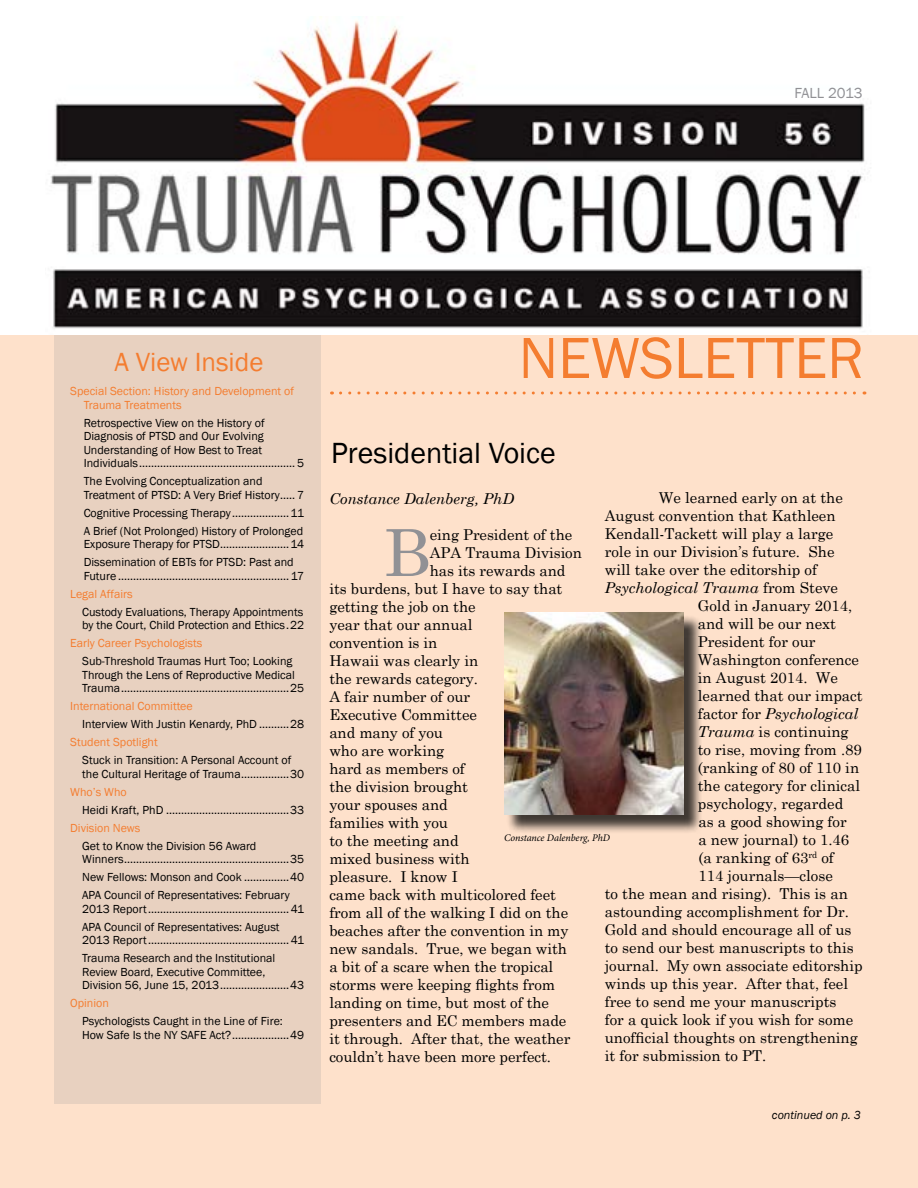
<style>
.page{position:relative;width:918px;height:1188px;background:#fee1cb}
.page>*{position:absolute;margin:0;border:0;box-sizing:border-box;transform-origin:0 0}
.t1{font:64.8px "Century Schoolbook";color:#919195}
.t2{font:60px "Franklin Gothic";color:#f47d30}
.t3{font:30px "Franklin Gothic";color:#000}
.t4{font:27px "Franklin Gothic";color:#f47d30}
.t5{font:15px "Century Schoolbook";color:#000}
.t6{font:italic 15px "Century Schoolbook";color:#000}
.t7{font:15px "Franklin Gothic";letter-spacing:-.025em;color:#919195}
.t8{font:12px/13.5px "Franklin Gothic";color:#000}
.t9{font:12px/13.5px "Franklin Gothic";color:#f47d30}
.t10{font:italic 12px "Franklin Gothic";color:#000}
.t11{font:italic 10.05px "Minion Pro";letter-spacing:-.005em;color:#000}
.s1{font-style:normal}
.s2{font-style:italic}
</style>
<div class="page">
<div style="left:0;top:0;width:918px;height:335px;background:#fff"></div>
<div style="left:54px;top:335px;width:266px;height:768px;background:#e8d1c0"></div>
<svg style="left:341px;top:392px;width:524px;height:2px"></svg>
<img style="left:50px;top:16px;width:815px;height:313px">
<div style="left:507px;top:615px;width:196px;height:219px;background:#000;opacity:.75"></div>
<img style="left:504px;top:612px;width:180px;height:202px">
<p class="t7" style="left:795px;top:83px;width:16px">Fall</p>
<p class="t7" style="left:828px;top:83px;width:36px">2013</p>
<h3 class="t4" style="left:115px;top:345px;width:150px">A View Inside</h3>
<p class="t9" style="left:84px;top:385px;width:212px;text-indent:-14px">Special Section: History and Development of<br>Trauma Treatments</p>
<p class="t8" style="left:84px;top:416px;width:222px">Retrospective View on the History of Diagnosis of PTSD and Our Evolving Understanding of How Best to Treat Individuals.................................................... 5</p>
<p class="t8" style="left:84px;top:475px;width:222px">The Evolving Conceptualization and<br>Treatment of PTSD: A Very Brief History..... 7</p>
<p class="t8" style="left:84px;top:504px;width:222px;line-height:18px">Cognitive Processing Therapy ...................11<br>A Brief (Not Prolonged) History of Prolonged</p>
<p class="t8" style="left:84px;top:536px;width:222px;line-height:18px">Exposure Therapy for PTSD.......................14<br>Dissemination of EBTs for PTSD: Past and</p>
<p class="t8" style="left:84px;top:569px;width:222px">Future .........................................................17</p>
<p class="t9" style="left:70px;top:587px;width:64px">Legal Affairs</p>
<p class="t8" style="left:82px;top:605px;width:223px">Custody Evaluations, Therapy Appointments by the Court, Child Protection and Ethics.22</p>
<p class="t9" style="left:70px;top:637px;width:134px">Early Career Psychologists</p>
<p class="t8" style="left:82px;top:655px;width:223px">Sub-Threshold Traumas Hurt Too; Looking<br>Through the Lens of Reproductive Medical<br>Trauma........................................................25</p>
<p class="t9" style="left:70px;top:700px;width:124px">International Committee</p>
<p class="t8" style="left:82px;top:718px;width:223px">Interview With Justin Kenardy, PhD ..........28</p>
<p class="t9" style="left:70px;top:736px;width:89px">Student Spotlight</p>
<p class="t8" style="left:82px;top:754px;width:223px">Stuck in Transition: A Personal Account of the Cultural Heritage of Trauma................30</p>
<p class="t9" style="left:70px;top:785px;width:58px">Who’s Who</p>
<p class="t8" style="left:82px;top:803px;width:223px">Heidi Kraft, PhD .........................................33</p>
<p class="t9" style="left:70px;top:821px;width:72px">Division News</p>
<p class="t8" style="left:82px;top:839px;width:223px">Get to Know the Division 56 Award<br>Winners.......................................................35</p>
<p class="t8" style="left:82px;top:869px;width:223px;line-height:18px">New Fellows: Monson and Cook ...............40<br>APA Council of Representatives: February</p>
<p class="t8" style="left:82px;top:900px;width:223px;line-height:18px">2013 Report...............................................41<br>APA Council of Representatives: August</p>
<p class="t8" style="left:82px;top:932px;width:223px;line-height:18px">2013 Report...............................................41<br>Trauma Research and the Institutional</p>
<p class="t8" style="left:82px;top:965px;width:223px">Review Board, Executive Committee,<br>Division 56, June 15, 2013.......................43</p>
<p class="t9" style="left:70px;top:997px;width:40px">Opinion</p>
<p class="t8" style="left:82px;top:1015px;width:223px">Psychologists Caught in the Line of Fire:<br>How Safe Is the NY SAFE Act?...................49</p>
<h2 class="t2" style="left:519px;top:321px;width:347px">NEWSLETTER</h2>
<h3 class="t3" style="left:331px;top:434px;width:226px">Presidential Voice</h3>
<p class="t5" style="left:659px;top:484px;width:186px">We learned early on at the</p>
<p class="t5" style="left:605px;top:502px;width:232px">August convention that Kathleen</p>
<p class="t5" style="left:605px;top:520px;width:230px">Kendall-Tackett will play a large</p>
<p class="t5" style="left:605px;top:538px;width:231px">role in our Division’s future. She</p>
<p class="t5" style="left:605px;top:556px;width:214px">will take over the editorship of</p>
<p class="t6" style="left:605px;top:576px;width:235px">Psychological Trauma <span class="s1">from Steve</span></p>
<p class="t5" style="left:698px;top:592px;width:156px">Gold in January 2014,</p>
<p class="t5" style="left:698px;top:610px;width:140px">and will be our next</p>
<p class="t5" style="left:698px;top:628px;width:119px">President for our</p>
<p class="t5" style="left:698px;top:646px;width:163px">Washington conference</p>
<p class="t5" style="left:698px;top:664px;width:142px">in August 2014. We</p>
<p class="t5" style="left:698px;top:682px;width:166px">learned that our impact</p>
<p class="t6" style="left:698px;top:702px;width:162px"><span class="s1">factor for</span> Psychological</p>
<p class="t5" style="left:698px;top:718px;width:152px"><span class="s2">Trauma</span> is continuing</p>
<p class="t5" style="left:698px;top:736px;width:166px">to rise, moving from .89</p>
<p class="t5" style="left:698px;top:754px;width:163px">(ranking of 80 of 110 in</p>
<p class="t5" style="left:698px;top:772px;width:164px">the category for clinical</p>
<p class="t5" style="left:698px;top:790px;width:147px">psychology, regarded</p>
<p class="t5" style="left:698px;top:808px;width:150px">as a good showing for</p>
<p class="t5" style="left:698px;top:826px;width:152px">a new journal) to 1.46</p>
<p class="t5" style="left:698px;top:844px;width:137px">(a ranking of 63<sup>rd</sup> of</p>
<p class="t5" style="left:698px;top:862px;width:136px">114 journals—close</p>
<p class="t5" style="left:605px;top:880px;width:245px">to the mean and rising). This is an</p>
<p class="t5" style="left:605px;top:898px;width:246px">astounding accomplishment for Dr.</p>
<p class="t5" style="left:605px;top:916px;width:248px">Gold and should encourage all of us</p>
<p class="t5" style="left:605px;top:934px;width:250px">to send our best manuscripts to this</p>
<p class="t5" style="left:605px;top:952px;width:260px">journal. My own associate editorship</p>
<p class="t5" style="left:605px;top:970px;width:245px">winds up this year. After that, feel</p>
<p class="t5" style="left:605px;top:988px;width:233px">free to send me your manuscripts</p>
<p class="t5" style="left:605px;top:1006px;width:250px">for a quick look if you wish for some</p>
<p class="t5" style="left:605px;top:1024px;width:255px">unofficial thoughts on strengthening</p>
<p class="t5" style="left:605px;top:1042px;width:163px">it for submission to PT.</p>
<p class="t6" style="left:329px;top:487px;width:186px">Constance Dalenberg, PhD</p>
<h1 class="t1" style="left:383px;top:498px;width:48px">B</h1>
<p class="t5" style="left:430px;top:522px;width:144px">eing President of the</p>
<p class="t5" style="left:430px;top:540px;width:154px">APA Trauma Division</p>
<p class="t5" style="left:430px;top:558px;width:137px">has its rewards and</p>
<p class="t5" style="left:329px;top:576px;width:235px">its burdens, but I have to say that</p>
<p class="t5" style="left:329px;top:594px;width:148px">getting the job on the</p>
<p class="t5" style="left:329px;top:612px;width:145px">year that our annual</p>
<p class="t5" style="left:329px;top:630px;width:110px">convention is in</p>
<p class="t5" style="left:329px;top:648px;width:150px">Hawaii was clearly in</p>
<p class="t5" style="left:329px;top:666px;width:150px">the rewards category.</p>
<p class="t5" style="left:329px;top:684px;width:142px">A fair number of our</p>
<p class="t5" style="left:329px;top:702px;width:149px">Executive Committee</p>
<p class="t5" style="left:329px;top:720px;width:115px">and many of you</p>
<p class="t5" style="left:329px;top:738px;width:116px">who are working</p>
<p class="t5" style="left:329px;top:756px;width:137px">hard as members of</p>
<p class="t5" style="left:329px;top:774px;width:140px">the division brought</p>
<p class="t5" style="left:329px;top:792px;width:120px">your spouses and</p>
<p class="t5" style="left:329px;top:810px;width:120px">families with you</p>
<p class="t5" style="left:329px;top:828px;width:131px">to the meeting and</p>
<p class="t5" style="left:329px;top:846px;width:142px">mixed business with</p>
<p class="t5" style="left:329px;top:864px;width:130px">pleasure. I know I</p>
<p class="t5" style="left:329px;top:882px;width:228px">came back with multicolored feet</p>
<p class="t5" style="left:329px;top:900px;width:240px">from all of the walking I did on the</p>
<p class="t5" style="left:329px;top:918px;width:241px">beaches after the convention in my</p>
<p class="t5" style="left:329px;top:936px;width:239px">new sandals. True, we began with</p>
<p class="t5" style="left:329px;top:954px;width:225px">a bit of a scare when the tropical</p>
<p class="t5" style="left:329px;top:972px;width:227px">storms were keeping flights from</p>
<p class="t5" style="left:329px;top:990px;width:221px">landing on time, but most of the</p>
<p class="t5" style="left:329px;top:1008px;width:238px">presenters and EC members made</p>
<p class="t5" style="left:329px;top:1026px;width:243px">it through. After that, the weather</p>
<p class="t5" style="left:329px;top:1044px;width:223px">couldn’t have been more perfect.</p>
<p class="t11" style="left:504px;top:831px;width:108px">Constance Dalenberg, PhD</p>
<p class="t10" style="left:772px;top:1108px;width:91px">continued on p. 3</p>
</div>
